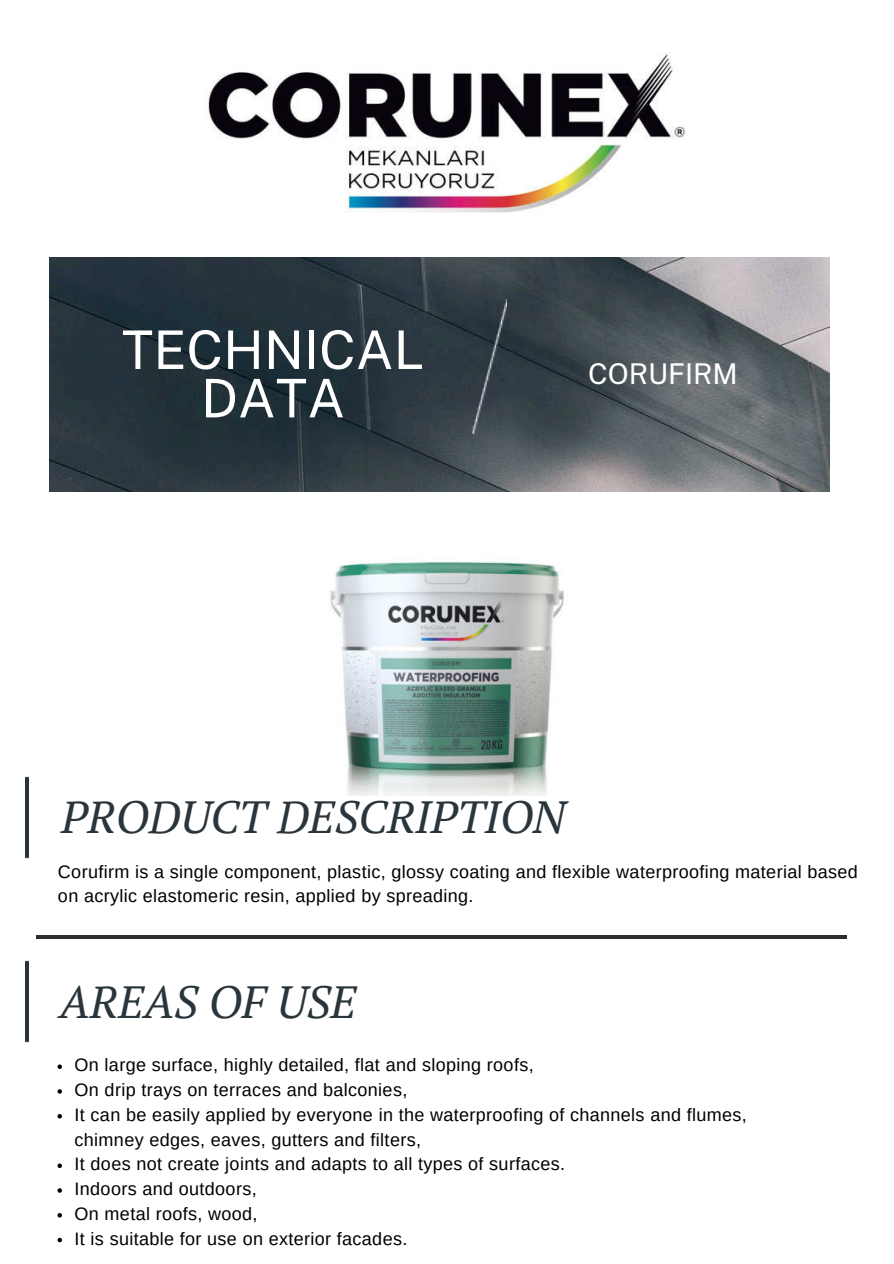
<style>
.page{position:relative;width:894px;height:1264px;background:#fff}
.page>*{position:absolute;margin:0;border:0;box-sizing:border-box;transform-origin:0 0}
.t1{font:53.25px/48.3px "Public Sans";color:#fff;text-align:center}
.t2{font:italic 45px "PT Serif";color:#2a353b}
.t3{font:28.5px "Public Sans";color:#fff}
.t4{font:18px/24.8px "Arimo";letter-spacing:.02em;color:#000}
</style>
<div class="page">
<img style="left:50px;top:257px;width:779px;height:234px">
<img style="left:471px;top:300px;width:35px;height:134px">
<img style="left:25px;top:776px;width:3px;height:83px">
<hr style="left:36px;top:935px;width:810px;height:3px;background:#2e2d2c">
<img style="left:208px;top:52px;width:477px;height:161px">
<img style="left:25px;top:960px;width:3px;height:83px">
<img style="left:330px;top:561px;width:234px;height:234px">
<svg style="left:57px;top:1064px;width:5px;height:4px"></svg>
<svg style="left:57px;top:1089px;width:5px;height:4px"></svg>
<svg style="left:57px;top:1114px;width:5px;height:4px"></svg>
<svg style="left:57px;top:1163px;width:5px;height:4px"></svg>
<svg style="left:57px;top:1188px;width:5px;height:4px"></svg>
<svg style="left:57px;top:1213px;width:5px;height:4px"></svg>
<svg style="left:57px;top:1237px;width:5px;height:5px"></svg>
<h1 class="t1" style="left:122px;top:322px;width:304px">TECHNICAL<br>DATA</h1>
<h3 class="t3" style="left:588px;top:353px;width:151px">CORUFIRM</h3>
<h2 class="t2" style="left:61px;top:788px;width:505px">PRODUCT DESCRIPTION</h2>
<p class="t4" style="left:58px;top:859px;width:801px">Corufirm is a single component, plastic, glossy coating and flexible waterproofing material based on acrylic elastomeric resin, applied by spreading.</p>
<h2 class="t2" style="left:60px;top:973px;width:298px">AREAS OF USE</h2>
<p class="t4" style="left:75px;top:1052px;width:673px">On large surface, highly detailed, flat and sloping roofs,<br>On drip trays on terraces and balconies,<br>It can be easily applied by everyone in the waterproofing of channels and flumes, chimney edges, eaves, gutters and filters,<br>It does not create joints and adapts to all types of surfaces.<br>Indoors and outdoors,<br>On metal roofs, wood,<br>It is suitable for use on exterior facades.</p>
</div>
